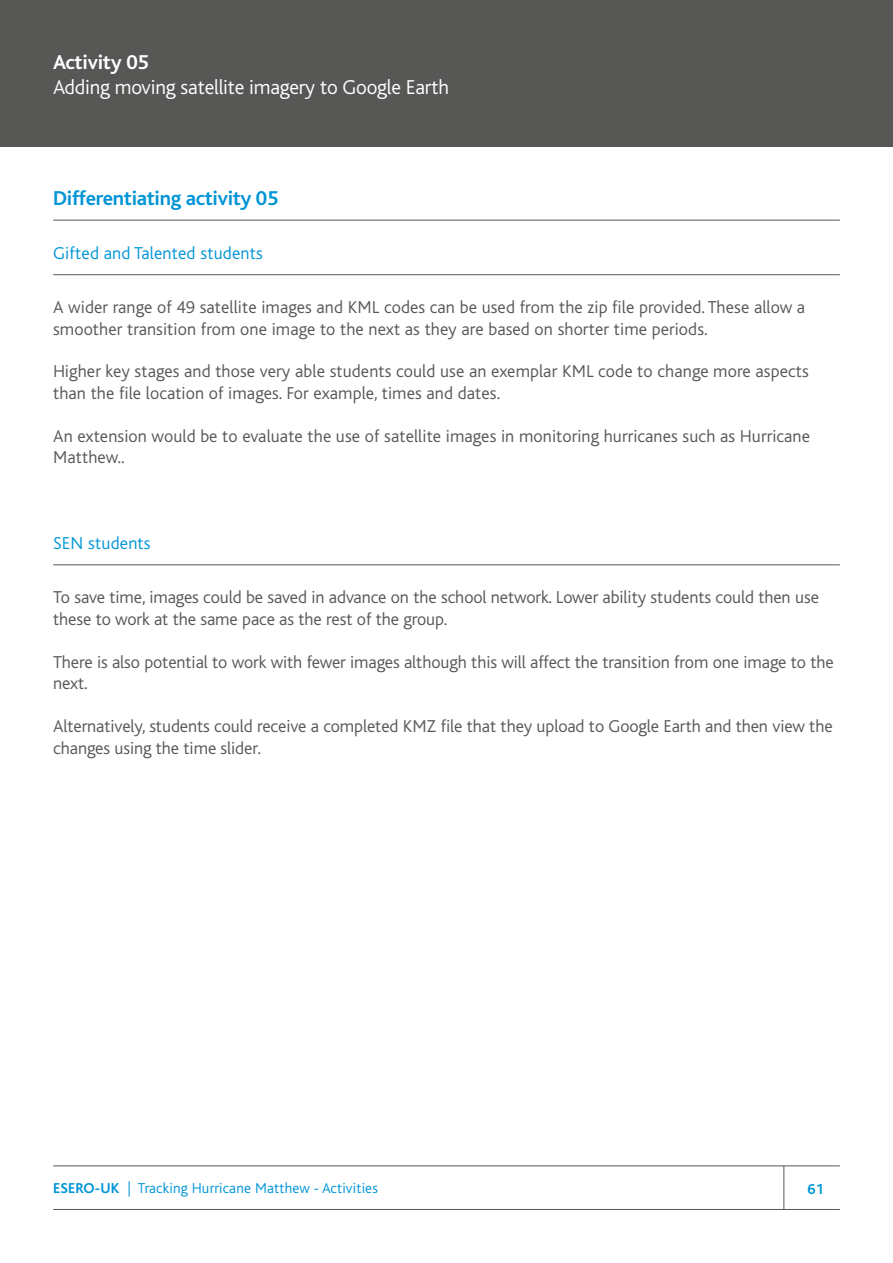
<style>
.page{position:relative;width:893px;height:1263px;background:#fff}
.page>*{position:absolute;margin:0;border:0;box-sizing:border-box;transform-origin:0 0}
.t1{font:300 21px "Bliss";letter-spacing:-.01em;color:#fff}
.t2{font:700 21px "Bliss";letter-spacing:-.015em;color:#0095d6}
.t3{font:700 21px "Bliss";letter-spacing:-.01em;color:#fff}
.t4{font:300 18px/21.6px "Bliss";letter-spacing:-.005em;color:#575756}
.t5{font:300 18px "Bliss";letter-spacing:.01em;color:#0095d6}
.t6{font:300 15px "Bliss";letter-spacing:.01em;color:#0095d6}
.t7{font:700 15px "Bliss";color:#0095d6}
.s1{font-weight:700}
</style>
<div class="page">
<hr style="left:53px;top:1165px;width:787px;height:1px;background:#575756">
<hr style="left:53px;top:1209px;width:787px;height:1px;background:#575756">
<hr style="left:783px;top:1166px;width:1px;height:43px;background:#575756">
<hr style="left:53px;top:220px;width:787px;height:1px;background:#575756">
<hr style="left:53px;top:274px;width:787px;height:1px;background:#575756">
<hr style="left:53px;top:564px;width:787px;height:1px;background:#575756">
<div style="left:0;top:0;width:893px;height:147px;background:#575756"></div>
<p class="t3" style="left:53px;top:51px;width:97px">Activity 05</p>
<p class="t1" style="left:53px;top:76px;width:397px">Adding moving satellite imagery to Google Earth</p>
<p class="t2" style="left:53px;top:187px;width:227px">Differentiating activity 05</p>
<p class="t5" style="left:53px;top:244px;width:211px">Gifted and Talented students</p>
<p class="t4" style="left:53px;top:297px;width:753px">A wider range of 49 satellite images and KML codes can be used from the zip file provided. These allow a smoother transition from one image to the next as they are based on shorter time periods.</p>
<p class="t4" style="left:53px;top:361px;width:757px">Higher key stages and those very able students could use an exemplar KML code to change more aspects than the file location of images. For example, times and dates.</p>
<p class="t4" style="left:53px;top:425px;width:758px">An extension would be to evaluate the use of satellite images in monitoring hurricanes such as Hurricane<br>Matthew..</p>
<p class="t5" style="left:53px;top:534px;width:99px">SEN students</p>
<p class="t4" style="left:53px;top:587px;width:767px">To save time, images could be saved in advance on the school network. Lower ability students could then use these to work at the same pace as the rest of the group.</p>
<p class="t4" style="left:53px;top:651px;width:782px">There is also potential to work with fewer images although this will affect the transition from one image to the next.</p>
<p class="t4" style="left:53px;top:716px;width:781px">Alternatively, students could receive a completed KMZ file that they upload to Google Earth and then view the changes using the time slider.</p>
<p class="t6" style="left:53px;top:1180px;width:326px"><span class="s1">ESERO-UK</span> | Tracking Hurricane Matthew - Activities</p>
<p class="t7" style="left:807px;top:1181px;width:18px">61</p>
</div>
